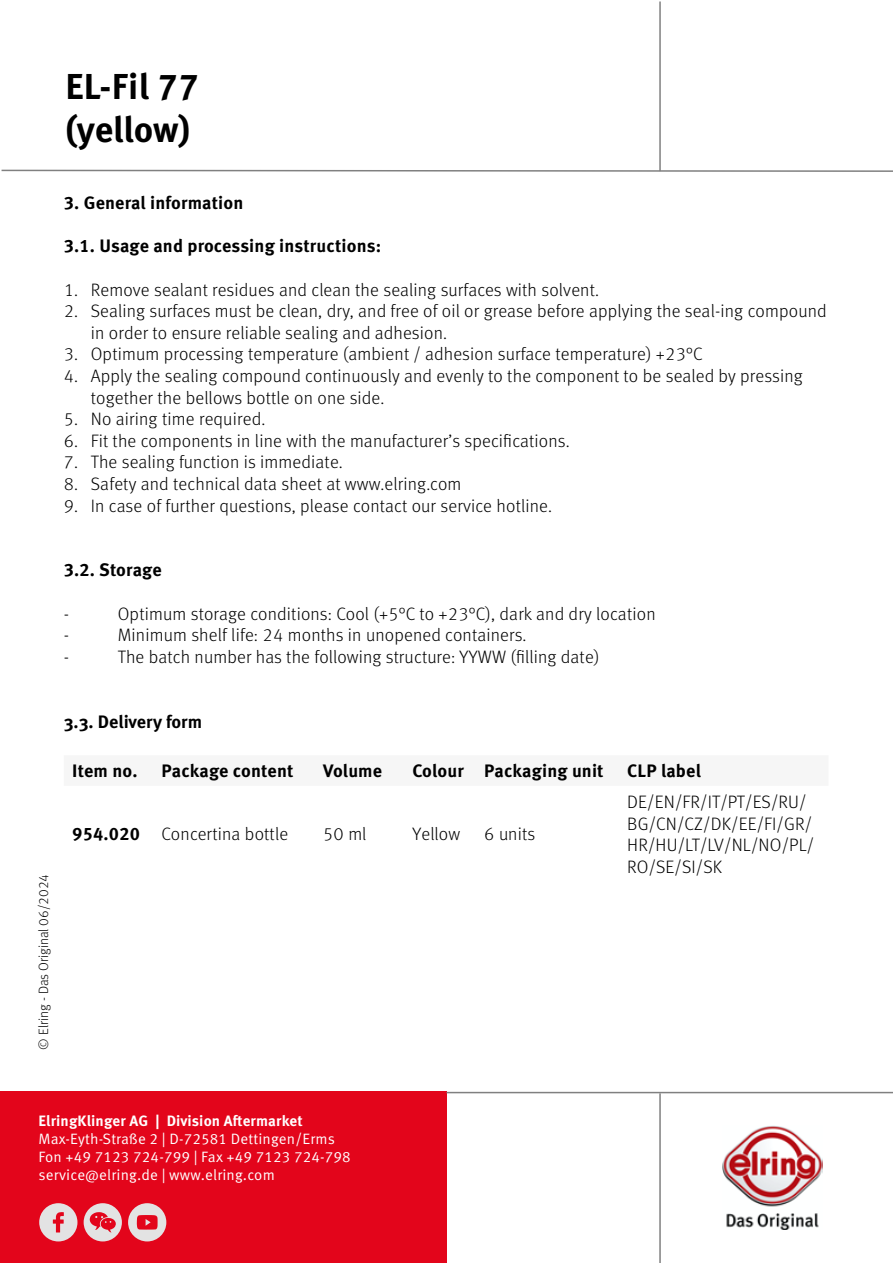
<style>
.page{position:relative;width:893px;height:1263px;background:#fff}
.page>*{position:absolute;margin:0;border:0;box-sizing:border-box;transform-origin:0 0}
.t1{font:700 36px/43.2px "Meta Pro";color:#000}
.t2{font:300 18px/21.6px "Meta Pro";letter-spacing:.01em;color:#000}
.t3{font:700 18px "Meta Pro";letter-spacing:.01em;color:#000}
.t4{font:15px/18px "Meta Pro Norm";letter-spacing:.01em;color:#fff}
.t5{font:700 15px "Meta Pro";letter-spacing:.01em;color:#fff}
.t6{font:300 13.5px "Meta Pro";color:#000}
.s1{font-weight:700}
</style>
<div class="page">
<hr style="left:659px;top:2px;width:2px;height:169px;background:#808080">
<svg style="left:1px;top:169px;width:892px;height:3px"></svg>
<hr style="left:659px;top:1093px;width:2px;height:170px;background:#808080">
<div style="left:0;top:1092px;width:446px;height:171px;background:#e3051b"></div>
<hr style="left:446px;top:1092px;width:447px;height:1px;background:#808080">
<img style="left:722px;top:1125px;width:100px;height:104px">
<svg style="left:39px;top:1203px;width:39px;height:38px"></svg>
<div style="left:39px;top:1203px;width:38px;height:38px;background:#e3e3e3;border-radius:50%"></div>
<svg style="left:53px;top:1212px;width:11px;height:20px"></svg>
<div style="left:84px;top:1203px;width:38px;height:38px;background:#e3e3e3;border-radius:50%"></div>
<svg style="left:90px;top:1212px;width:26px;height:20px"></svg>
<div style="left:128px;top:1203px;width:38px;height:38px;background:#e3e3e3;border-radius:50%"></div>
<svg style="left:137px;top:1215px;width:21px;height:14px"></svg>
<h1 class="t1" style="left:65px;top:63px;width:135px">EL-Fil 77 (yellow)</h1>
<p class="t3" style="left:64px;top:189px;width:181px">3. General information</p>
<p class="t3" style="left:64px;top:232px;width:319px">3.1. Usage and processing instructions:</p>
<p class="t2" style="left:64px;top:278px;width:537px">1. Remove sealant residues and clean the sealing surfaces with solvent.</p>
<p class="t2" style="left:91px;top:299px;width:737px;text-indent:-27px">2. Sealing surfaces must be clean, dry, and free of oil or grease before applying the seal-ing compound in order to ensure reliable sealing and adhesion.</p>
<p class="t2" style="left:64px;top:342px;width:640px">3. Optimum processing temperature (ambient / adhesion surface temperature) +23°C</p>
<p class="t2" style="left:91px;top:364px;width:713px;text-indent:-27px">4. Apply the sealing compound continuously and evenly to the component to be sealed by pressing together the bellows bottle on one side.</p>
<p class="t2" style="left:64px;top:407px;width:203px">5. No airing time required.</p>
<p class="t2" style="left:64px;top:429px;width:507px">6. Fit the components in line with the manufacturer’s specifications.</p>
<p class="t2" style="left:64px;top:450px;width:281px">7. The sealing function is immediate.</p>
<p class="t2" style="left:64px;top:472px;width:399px">8. Safety and technical data sheet at www.elring.com</p>
<p class="t2" style="left:64px;top:494px;width:490px">9. In case of further questions, please contact our service hotline.</p>
<p class="t3" style="left:64px;top:556px;width:99px">3.2. Storage</p>
<p class="t2" style="left:64px;top:602px;width:7px">-</p>
<p class="t2" style="left:118px;top:602px;width:539px">Optimum storage conditions: Cool (+5°C to +23°C), dark and dry location</p>
<p class="t2" style="left:64px;top:623px;width:7px">-</p>
<p class="t2" style="left:118px;top:623px;width:410px">Minimum shelf life: 24 months in unopened containers.</p>
<p class="t2" style="left:64px;top:645px;width:7px">-</p>
<p class="t2" style="left:118px;top:645px;width:483px">The batch number has the following structure: YYWW (filling date)</p>
<p class="t6" style="left:34px;top:1049px;width:177px;rotate:-90deg">© Elring - Das Original 06/2024</p>
<p class="t3" style="left:64px;top:707px;width:140px">3.3. Delivery form</p>
<p class="t3" style="left:72px;top:757px;width:67px">Item no.</p>
<p class="t3" style="left:162px;top:757px;width:133px">Package content</p>
<p class="t3" style="left:323px;top:757px;width:60px">Volume</p>
<p class="t3" style="left:412px;top:757px;width:193px">Colour Packaging unit</p>
<p class="t3" style="left:627px;top:757px;width:75px">CLP label</p>
<p class="t2" style="left:72px;top:822px;width:217px"><span class="s1">954.020</span> Concertina bottle</p>
<p class="t2" style="left:323px;top:822px;width:45px">50 ml</p>
<p class="t2" style="left:412px;top:822px;width:49px">Yellow</p>
<p class="t2" style="left:484px;top:822px;width:53px">6 units</p>
<p class="t2" style="left:627px;top:790px;width:188px">DE/EN/FR/IT/PT/ES/RU/<br>BG/CN/CZ/DK/EE/FI/GR/<br>HR/HU/LT/LV/NL/NO/PL/<br>RO/SE/SI/SK</p>
<p class="t5" style="left:39px;top:1109px;width:266px">ElringKlinger AG | Division Aftermarket</p>
<p class="t4" style="left:39px;top:1128px;width:314px">Max-Eyth-Straße 2 | D-72581 Dettingen/Erms<br>Fon +49 7123 724-799 | Fax +49 7123 724-798 service@elring.de | www.elring.com</p>
</div>
